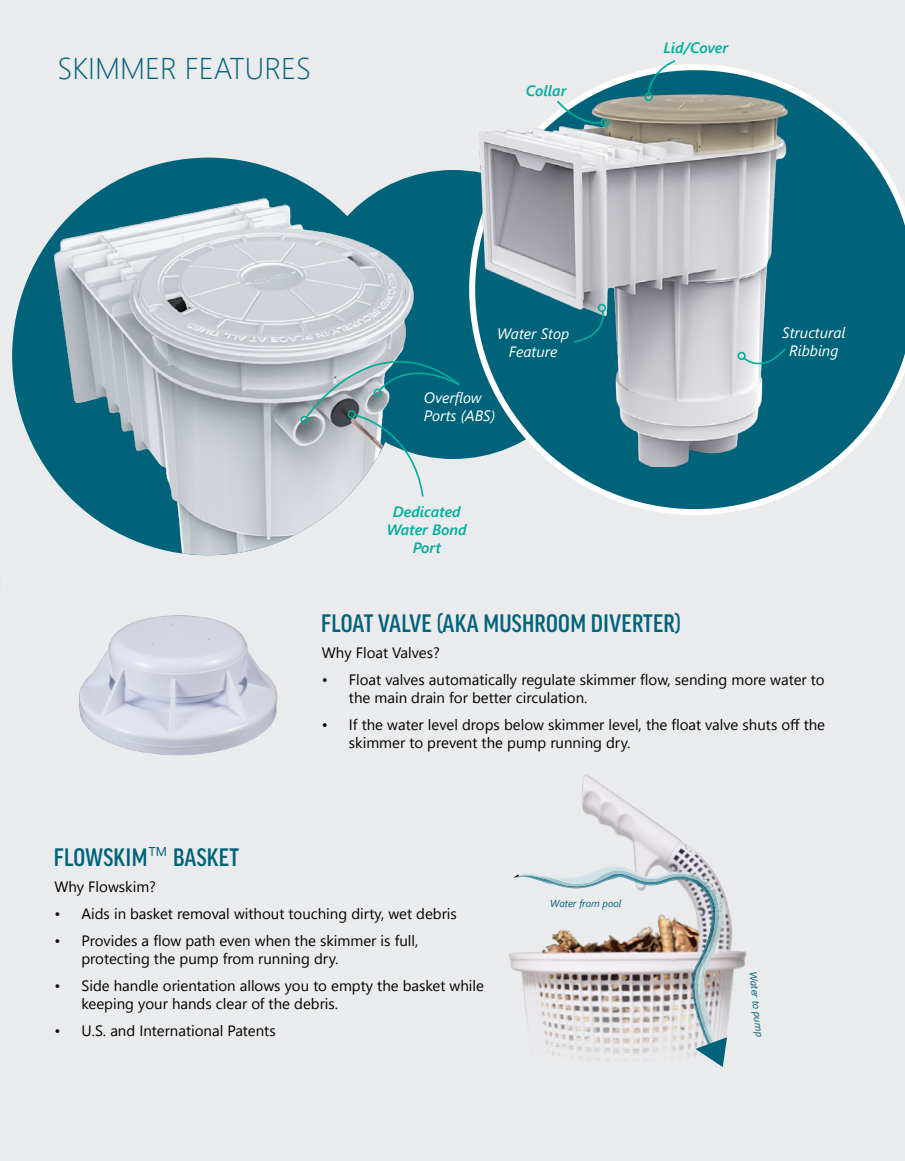
<style>
.page{position:relative;width:905px;height:1161px;background:#fff}
.page>*{position:absolute;margin:0;border:0;box-sizing:border-box;transform-origin:0 0}
.t1{font:300 30px "Segoe UI";color:#00637a}
.t2{font:500 condensed 27px "Good Headline Pro";letter-spacing:.01em;color:#00637a}
.t3{font:15px/18px "Segoe UI";color:#000}
.t4{font:italic 15px/18px "Segoe UI";color:#fff;text-align:center}
.t5{font:italic 600 15px/18px "Segoe UI";color:#00ae9a;text-align:center}
.t6{font:italic 10.05px "Segoe UI";color:#00637a}
.s1{font-family:"Segoe UI";font-weight:300;font-stretch:normal}
</style>
<div class="page">
<div style="left:0;top:0;width:904px;height:1161px;background:#eaebed"></div>
<div style="left:308px;top:170px;width:289px;height:289px;background:#00637a;border-radius:50%"></div>
<svg style="left:469px;top:64px;width:435px;height:451px"></svg>
<svg style="left:12px;top:158px;width:392px;height:320px"></svg>
<img style="left:475px;top:70px;width:343px;height:397px">
<svg style="left:572px;top:310px;width:36px;height:34px"></svg>
<div style="left:597px;top:304px;width:9px;height:8px;border:2px solid #00ae9a;border-radius:50%"></div>
<svg style="left:736px;top:347px;width:51px;height:28px"></svg>
<svg style="left:644px;top:60px;width:32px;height:43px"></svg>
<svg style="left:555px;top:99px;width:56px;height:28px;background:#52929a"></svg>
<img style="left:79px;top:615px;width:199px;height:141px">
<img style="left:509px;top:774px;width:237px;height:254px">
<img style="left:518px;top:866px;width:205px;height:8px">
<img style="left:549px;top:867px;width:154px;height:7px">
<img style="left:513px;top:874px;width:214px;height:193px">
<img style="left:53px;top:197px;width:361px;height:358px">
<svg style="left:301px;top:319px;width:160px;height:179px"></svg>
<h1 class="t1" style="left:57px;top:40px;width:255px">SKIMMER FEATURES</h1>
<p class="t5" style="left:526px;top:81px;width:42px">Collar</p>
<p class="t5" style="left:663px;top:38px;width:66px">Lid/Cover</p>
<h2 class="t2" style="left:54px;top:845px;width:187px">FLOWSKIM<span class="s1">™</span> BASKET</h2>
<p class="t4" style="left:497px;top:324px;width:73px">Water Stop<br>Feature</p>
<p class="t4" style="left:782px;top:323px;width:65px">Structural<br>Ribbing</p>
<p class="t4" style="left:423px;top:388px;width:73px;text-align:left">Overflow<br>Ports (ABS)</p>
<p class="t5" style="left:387px;top:502px;width:81px">Dedicated<br>Water Bond<br>Port</p>
<h2 class="t2" style="left:321px;top:611px;width:361px">FLOAT VALVE (AKA MUSHROOM DIVERTER)</h2>
<p class="t3" style="left:322px;top:644px;width:119px">Why Float Valves?</p>
<p class="t3" style="left:349px;top:671px;width:477px;text-indent:-27px">• Float valves automatically regulate skimmer flow, sending more water to the main drain for better circulation.</p>
<p class="t3" style="left:349px;top:716px;width:477px;text-indent:-27px">• If the water level drops below skimmer level, the float valve shuts off the skimmer to prevent the pump running dry.</p>
<p class="t3" style="left:54px;top:877px;width:103px">Why Flowskim?</p>
<p class="t3" style="left:54px;top:904px;width:404px">• Aids in basket removal without touching dirty, wet debris</p>
<p class="t3" style="left:81px;top:931px;width:338px;text-indent:-27px">• Provides a flow path even when the skimmer is full, protecting the pump from running dry.</p>
<p class="t3" style="left:81px;top:976px;width:404px;text-indent:-27px">• Side handle orientation allows you to empty the basket while keeping your hands clear of the debris.</p>
<p class="t3" style="left:54px;top:1021px;width:223px">• U.S. and International Patents</p>
<p class="t6" style="left:550px;top:896px;width:73px">Water from pool</p>
<p class="t6" style="left:760px;top:971px;width:67px;rotate:84deg">Water to pump</p>
</div>
